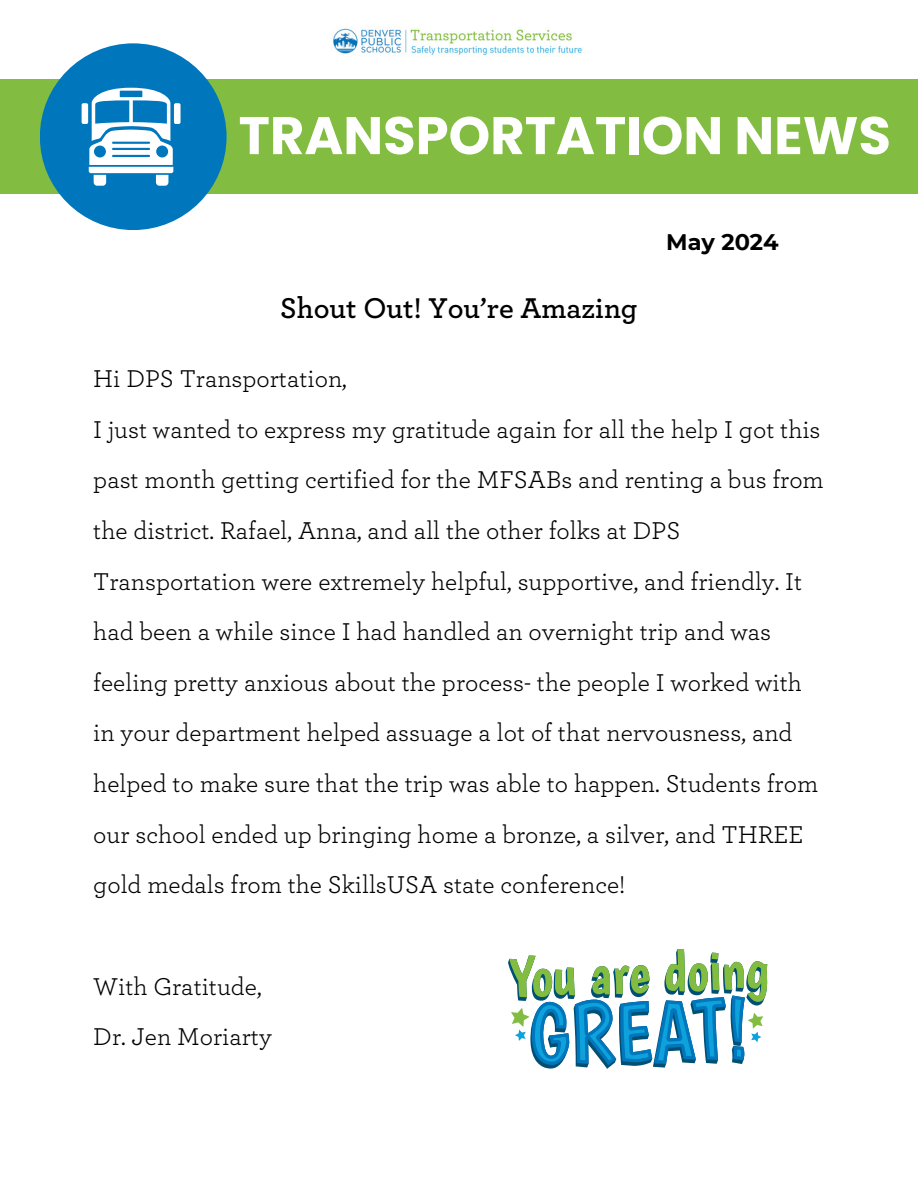
<style>
.page{position:relative;width:918px;height:1188px;background:#fff}
.page>*{position:absolute;margin:0;border:0;box-sizing:border-box;transform-origin:0 0}
.t1{font:700 52.95px "Poppins";color:#fff}
.t2{font:600 30px "Archer Pro";color:#000}
.t3{font:25.5px/50.7px "Archer Pro";color:#000}
.t4{font:700 22.5px "Montserrat";color:#000}
</style>
<div class="page">
<div style="left:0;top:80px;width:918px;height:114px;background:#82bc41"></div>
<div style="left:40px;top:43px;width:187px;height:187px;background:#0076bd;border-radius:50%"></div>
<img style="left:333px;top:28px;width:249px;height:28px">
<svg style="left:89px;top:88px;width:84px;height:98px"></svg>
<div style="left:82px;top:103px;width:6px;height:21px;background:#fff;border-radius:2px"></div>
<div style="left:174px;top:103px;width:7px;height:21px;background:#fff;border-radius:2px"></div>
<svg style="left:508px;top:949px;width:259px;height:119px"></svg>
<p class="t1" style="left:239px;top:99px;width:654px">TRANSPORTATION NEWS</p>
<h3 class="t2" style="left:280px;top:294px;width:359px">Shout Out! You’re Amazing</h3>
<h2 class="t4" style="left:666px;top:229px;width:114px">May 2024</h2>
<p class="t3" style="left:93px;top:354px;width:732px">Hi DPS Transportation,<br>I just wanted to express my gratitude again for all the help I got this past month getting certified for the MFSABs and renting a bus from the district. Rafael, Anna, and all the other folks at DPS Transportation were extremely helpful, supportive, and friendly. It had been a while since I had handled an overnight trip and was feeling pretty anxious about the process- the people I worked with in your department helped assuage a lot of that nervousness, and helped to make sure that the trip was able to happen. Students from our school ended up bringing home a bronze, a silver, and THREE gold medals from the SkillsUSA state conference!</p>
<h1 class="t3" style="left:93px;top:962px;width:180px">With Gratitude,<br>Dr. Jen Moriarty</h1>
</div>
